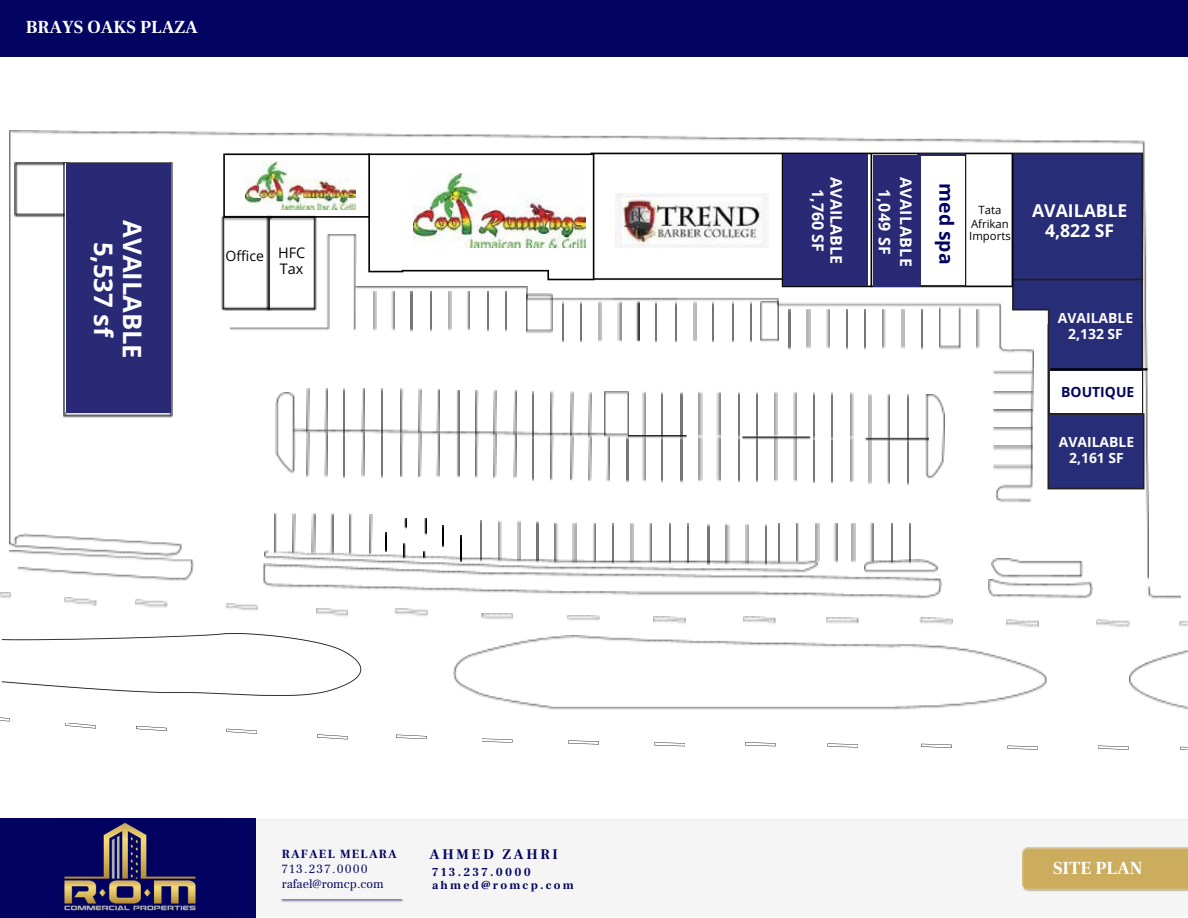
<style>
.page{position:relative;width:1188px;height:918px;background:#fff}
.page>*{position:absolute;margin:0;border:0;box-sizing:border-box;transform-origin:0 0}
.t1{font:700 25.65px/29px "Open Sans";letter-spacing:-.005em;color:#fff;text-align:center}
.t2{font:700 19.35px "Open Sans";color:#020360}
.t3{font:700 18px "Frank Ruhl Libre";color:#fff}
.t4{font:700 17.7px/20px "Open Sans";color:#fff;text-align:center}
.t5{font:700 15.9px/21.3px "Open Sans";letter-spacing:.015em;color:#fff;text-align:center}
.t6{font:14.55px/15.8px "Open Sans";color:#000}
.t7{font:700 14.4px "Frank Ruhl Libre";letter-spacing:.185em;color:#020360}
.t8{font:14.1px "Open Sans";color:#000}
.t9{font:700 13.95px/15.8px "Open Sans";color:#fff;text-align:center}
.t10{font:700 13.95px "Open Sans";color:#020360}
.t11{font:12.45px "Frank Ruhl Libre";color:#020360}
.t12{font:700 12.3px/15.3px "Frank Ruhl Libre";letter-spacing:.095em;color:#020360}
.t13{font:700 11.85px/13.8px "Frank Ruhl Libre";letter-spacing:.185em;color:#020360}
.t14{font:11.4px/12.3px "Open Sans";color:#000}
.s1{font-weight:400}
</style>
<div class="page">
<svg style="left:0;top:717px;width:10px;height:4px"></svg>
<svg style="left:65px;top:723px;width:31px;height:6px"></svg>
<svg style="left:136px;top:726px;width:31px;height:5px"></svg>
<svg style="left:226px;top:729px;width:31px;height:5px"></svg>
<img style="left:1px;top:634px;width:361px;height:61px">
<svg style="left:317px;top:734px;width:31px;height:5px"></svg>
<svg style="left:396px;top:735px;width:31px;height:4px"></svg>
<svg style="left:482px;top:739px;width:30px;height:4px"></svg>
<svg style="left:568px;top:740px;width:31px;height:4px"></svg>
<svg style="left:654px;top:742px;width:31px;height:4px"></svg>
<svg style="left:745px;top:742px;width:31px;height:4px"></svg>
<svg style="left:827px;top:743px;width:31px;height:5px"></svg>
<svg style="left:921px;top:744px;width:31px;height:4px"></svg>
<svg style="left:1007px;top:746px;width:31px;height:4px"></svg>
<svg style="left:1098px;top:746px;width:31px;height:4px"></svg>
<img style="left:1148px;top:586px;width:32px;height:13px">
<img style="left:9px;top:130px;width:1140px;height:449px">
<img style="left:989px;top:579px;width:103px;height:19px">
<img style="left:991px;top:558px;width:92px;height:19px">
<img style="left:9px;top:550px;width:185px;height:31px">
<img style="left:262px;top:564px;width:680px;height:35px">
<img style="left:264px;top:550px;width:554px;height:23px">
<img style="left:276px;top:393px;width:19px;height:81px">
<img style="left:292px;top:429px;width:64px;height:9px">
<img style="left:306px;top:388px;width:3px;height:89px">
<img style="left:343px;top:388px;width:2px;height:89px">
<img style="left:324px;top:388px;width:3px;height:89px">
<img style="left:312px;top:513px;width:3px;height:42px">
<img style="left:292px;top:513px;width:4px;height:42px">
<img style="left:274px;top:513px;width:4px;height:42px">
<img style="left:369px;top:514px;width:3px;height:41px">
<img style="left:350px;top:513px;width:3px;height:42px">
<img style="left:330px;top:513px;width:3px;height:42px">
<img style="left:231px;top:234px;width:126px;height:98px">
<img style="left:356px;top:287px;width:678px;height:216px">
<img style="left:526px;top:294px;width:26px;height:39px">
<img style="left:760px;top:302px;width:18px;height:40px">
<img style="left:939px;top:307px;width:23px;height:42px">
<img style="left:901px;top:309px;width:4px;height:41px">
<img style="left:882px;top:309px;width:3px;height:41px">
<img style="left:864px;top:309px;width:1px;height:41px">
<img style="left:921px;top:309px;width:1px;height:41px">
<img style="left:827px;top:309px;width:3px;height:41px">
<img style="left:807px;top:309px;width:3px;height:41px">
<img style="left:789px;top:309px;width:1px;height:41px">
<img style="left:846px;top:309px;width:1px;height:41px">
<img style="left:976px;top:309px;width:4px;height:41px">
<img style="left:864px;top:559px;width:73px;height:14px">
<img style="left:891px;top:523px;width:1px;height:41px">
<img style="left:870px;top:523px;width:3px;height:41px">
<img style="left:852px;top:523px;width:3px;height:41px">
<img style="left:909px;top:523px;width:1px;height:41px">
<img style="left:816px;top:523px;width:3px;height:41px">
<img style="left:796px;top:523px;width:4px;height:41px">
<img style="left:778px;top:523px;width:2px;height:41px">
<img style="left:834px;top:523px;width:3px;height:41px">
<img style="left:746px;top:523px;width:3px;height:42px">
<img style="left:726px;top:523px;width:3px;height:42px">
<img style="left:708px;top:523px;width:1px;height:42px">
<img style="left:765px;top:523px;width:1px;height:42px">
<img style="left:669px;top:523px;width:1px;height:41px">
<img style="left:648px;top:523px;width:3px;height:41px">
<img style="left:630px;top:523px;width:3px;height:41px">
<img style="left:687px;top:523px;width:1px;height:41px">
<img style="left:593px;top:523px;width:3px;height:41px">
<img style="left:573px;top:523px;width:3px;height:41px">
<img style="left:555px;top:523px;width:3px;height:41px">
<img style="left:612px;top:523px;width:1px;height:41px">
<img style="left:518px;top:521px;width:3px;height:41px">
<img style="left:498px;top:521px;width:3px;height:41px">
<img style="left:480px;top:521px;width:1px;height:40px">
<img style="left:537px;top:521px;width:1px;height:41px">
<img style="left:423px;top:519px;width:3px;height:39px">
<img style="left:404px;top:519px;width:3px;height:39px">
<svg style="left:386px;top:532px;width:1px;height:20px"></svg>
<img style="left:442px;top:525px;width:2px;height:21px">
<img style="left:460px;top:536px;width:2px;height:25px">
<img style="left:993px;top:465px;width:39px;height:4px">
<img style="left:993px;top:446px;width:39px;height:4px">
<img style="left:993px;top:428px;width:39px;height:3px">
<img style="left:993px;top:392px;width:39px;height:3px">
<img style="left:993px;top:370px;width:39px;height:5px">
<img style="left:993px;top:410px;width:39px;height:3px">
<img style="left:453px;top:636px;width:594px;height:73px">
<img style="left:1130px;top:650px;width:58px;height:59px">
<img style="left:395px;top:609px;width:32px;height:8px">
<img style="left:481px;top:613px;width:32px;height:6px">
<img style="left:567px;top:615px;width:33px;height:6px">
<img style="left:654px;top:616px;width:31px;height:8px">
<img style="left:744px;top:616px;width:32px;height:8px">
<svg style="left:0;top:593px;width:10px;height:5px"></svg>
<img style="left:64px;top:597px;width:33px;height:9px">
<img style="left:135px;top:600px;width:33px;height:8px">
<img style="left:225px;top:603px;width:33px;height:8px">
<img style="left:316px;top:609px;width:32px;height:8px">
<img style="left:827px;top:618px;width:32px;height:6px">
<img style="left:919px;top:618px;width:33px;height:7px">
<img style="left:1007px;top:620px;width:31px;height:7px">
<img style="left:1097px;top:620px;width:32px;height:7px">
<svg style="left:1179px;top:621px;width:9px;height:6px"></svg>
<svg style="left:1180px;top:747px;width:8px;height:3px"></svg>
<img style="left:413px;top:173px;width:173px;height:75px">
<div style="left:0;top:0;width:1188px;height:56px;background:#030361"></div>
<div style="left:255px;top:819px;width:933px;height:98px;background:#f5f5f5"></div>
<img style="left:1023px;top:847px;width:165px;height:44px">
<img style="left:281px;top:899px;width:122px;height:4px">
<div style="left:921px;top:156px;width:44px;height:129px;background:#fff"></div>
<div style="left:0;top:818px;width:255px;height:100px;background:#020360"></div>
<img style="left:64px;top:822px;width:132px;height:89px">
<hr style="left:1050px;top:368px;width:97px;height:2px;background:#000">
<div style="left:67px;top:163px;width:104px;height:250px;background:#292975"></div>
<div style="left:873px;top:155px;width:46px;height:131px;background:#292975"></div>
<div style="left:1050px;top:371px;width:91px;height:42px;background:#fff"></div>
<div style="left:784px;top:154px;width:84px;height:132px;background:#292975"></div>
<h2 class="t3" style="left:26px;top:15px;width:174px">BRAYS OAKS PLAZA</h2>
<p class="t1" style="left:148px;top:220px;width:140px;rotate:90deg">AVAILABLE<br>5 5, 37sf</p>
<p class="t8" style="left:226px;top:246px;width:40px">Office</p>
<h2 class="t6" style="left:278px;top:244px;width:29px">HFC<br>Tax</h2>
<p class="t12" style="left:282px;top:846px;width:117px">RAFAEL MELARA<br><span class="s1">713.237.0000</span></p>
<p class="t11" style="left:282px;top:876px;width:104px">rafael@romcp.com</p>
<p class="t13" style="left:432px;top:865px;width:143px">713.237.0000 ahmed@romcp.com</p>
<p class="t7" style="left:430px;top:846px;width:130px">AHMED ZAHRI</p>
<h1 class="t5" style="left:846px;top:177px;width:88px;line-height:18px;rotate:90deg">AVAILABLE<br>1,760 SF</h1>
<p class="t5" style="left:917px;top:177px;width:92px;rotate:90deg">AVAILABLE<br>1,049 SF</p>
<h3 class="t2" style="left:960px;top:183px;width:83px;rotate:90deg">med spa</h3>
<p class="t14" style="left:979px;top:204px;width:24px">Tata</p>
<p class="t14" style="left:969px;top:217px;width:43px">Afrikan<br>Imports</p>
<p class="t4" style="left:1032px;top:200px;width:97px">AVAILABLE<br>4,822 SF</p>
<p class="t9" style="left:1058px;top:310px;width:77px">AVAILABLE<br>2,132 SF</p>
<h4 class="t10" style="left:1061px;top:383px;width:75px">BOUTIQUE</h4>
<h4 class="t9" style="left:1059px;top:434px;width:77px">AVAILABLE<br>2,161 SF</h4>
<p class="t3" style="left:1053px;top:857px;width:91px">SITE PLAN</p>
</div>
